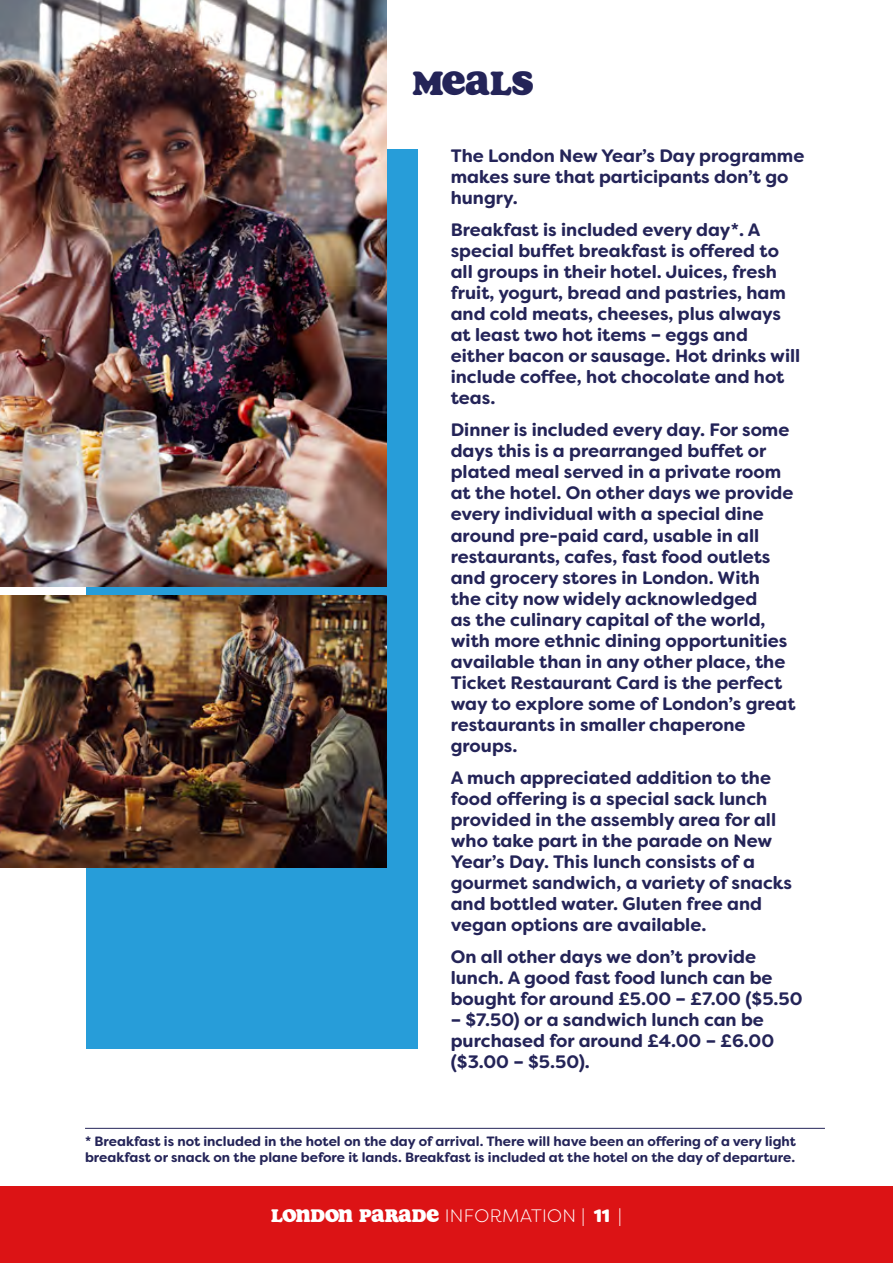
<style>
.page{position:relative;width:893px;height:1263px;background:#fff}
.page>*{position:absolute;margin:0;border:0;box-sizing:border-box;transform-origin:0 0}
.t1{font:36px "Soap";letter-spacing:-.005em;color:#242458}
.t2{font:700 18px/21px "Filson Soft";color:#242458}
.t3{font:300 18px "Filson Soft";letter-spacing:.02em;color:#fff}
.t4{font:700 13.5px/16.5px "Filson Soft";color:#242458}
.s1{font-family:"Soap";font-weight:400;font-size:19.5px}
.s2{font-weight:800}
</style>
<div class="page">
<div style="left:86px;top:149px;width:331px;height:899px;background:#279dd9"></div>
<img style="left:0;top:0;width:387px;height:587px">
<img style="left:0;top:595px;width:387px;height:272px">
<hr style="left:85px;top:1128px;width:740px;height:1px;background:#242458">
<div style="left:0;top:1186px;width:893px;height:77px;background:#dc1315"></div>
<h1 class="t1" style="left:412px;top:61px;width:122px">MEALS</h1>
<p class="t2" style="left:451px;top:145px;width:355px">The London New Year’s Day programme makes sure that participants don’t go hungry.</p>
<p class="t2" style="left:451px;top:219px;width:351px">Breakfast is included every day*. A special buffet breakfast is offered to all groups in their hotel. Juices, fresh fruit, yogurt, bread and pastries, ham and cold meats, cheeses, plus always at least two hot items – eggs and either bacon or sausage. Hot drinks will include coffee, hot chocolate and hot teas.</p>
<p class="t2" style="left:451px;top:420px;width:346px">Dinner is included every day. For some days this is a prearranged buffet or plated meal served in a private room at the hotel. On other days we provide every individual with a special dine around pre-paid card, usable in all restaurants, cafes, fast food outlets and grocery stores in London. With<br>the city now widely acknowledged<br>as the culinary capital of the world, with more ethnic dining opportunities available than in any other place, the Ticket Restaurant Card is the perfect way to explore some of London’s great restaurants in smaller chaperone groups.</p>
<p class="t2" style="left:451px;top:767px;width:343px">A much appreciated addition to the food offering is a special sack lunch provided in the assembly area for all who take part in the parade on New Year’s Day. This lunch consists of a gourmet sandwich, a variety of snacks and bottled water. Gluten free and vegan options are available.</p>
<p class="t2" style="left:451px;top:946px;width:353px">On all other days we don’t provide lunch. A good fast food lunch can be bought for around £5.00 – £7.00 ($5.50</p>
<p class="t2" style="left:451px;top:1009px;width:325px">– $7.50) or a sandwich lunch can be purchased for around £4.00 – £6.00 ($3.00 – $5.50).</p>
<p class="t4" style="left:85px;top:1132px;width:712px">* Breakfast is not included in the hotel on the day of arrival. There will have been an offering of a very light breakfast or snack on the plane before it lands. Breakfast is included at the hotel on the day of departure.</p>
<p class="t3" style="left:271px;top:1205px;width:352px"><span class="s1">LONDON PARADE</span> INFORMATION | <span class="s2">11</span> |</p>
</div>
